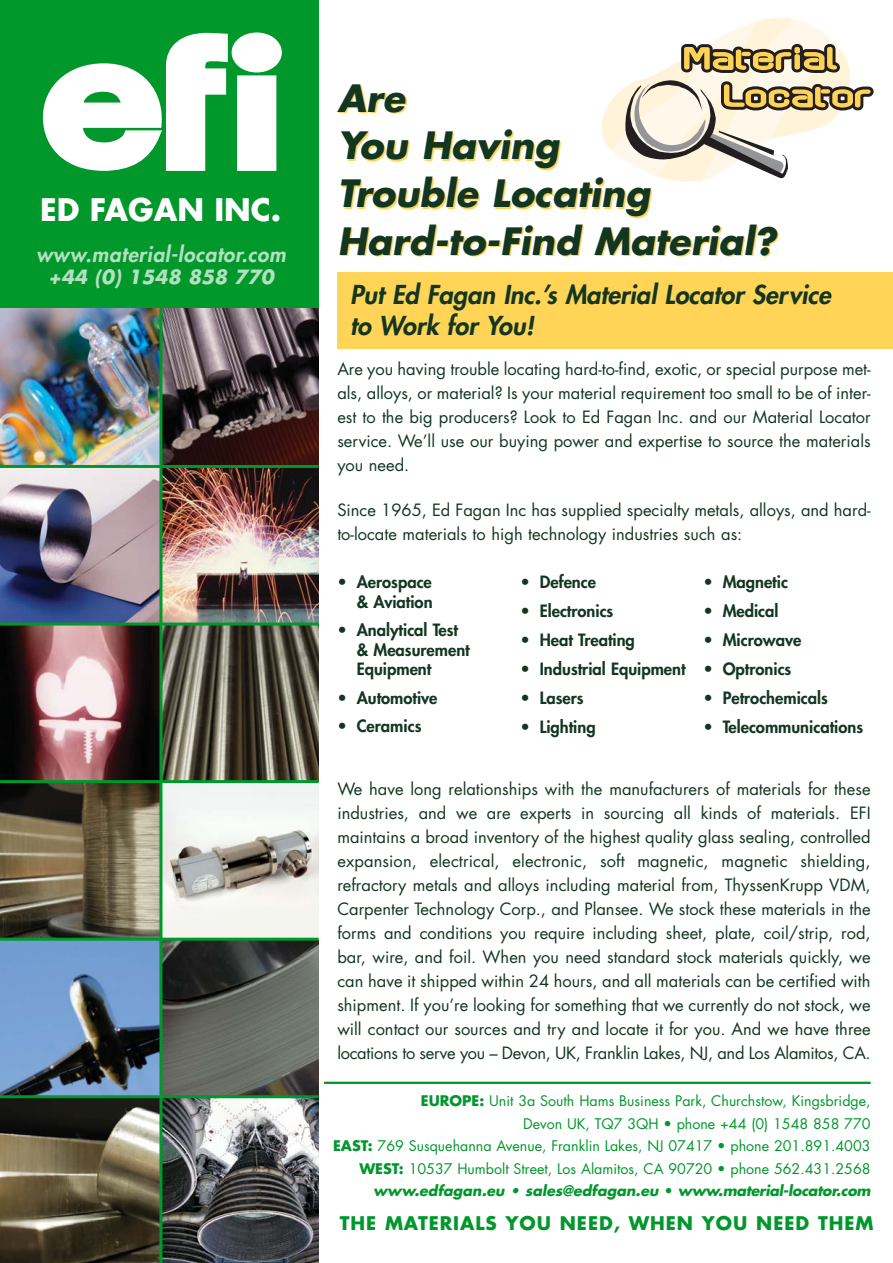
<style>
.page{position:relative;width:893px;height:1263px;background:#fff}
.page>*{position:absolute;margin:0;border:0;box-sizing:border-box;transform-origin:0 0}
.t1{font:italic 700 36.6px/47.7px "Futura";color:#133621}
.t2{font:700 30.3px "Futura";color:#fff}
.t3{font:italic 800 25.35px/31px "Futura";letter-spacing:-.03em;color:#133621}
.t4{font:italic 800 20.7px "Futura";color:#b3e0c0}
.t5{font:italic 700 19.05px "Futura";color:#b3e0c0}
.t6{font:700 18.3px "Futura";letter-spacing:.05em;color:#00972b}
.t7{font:16.5px/24px "Futura";color:#133621;text-align:justify}
.t8{font:800 16.5px/19.8px "Futura";color:#133621;text-align:right}
.t9{font:14.25px/22.5px "Futura";color:#00972b;text-align:right}
.s1{font-weight:700}
.s2{font-weight:700;font-style:italic}
</style>
<div class="page">
<div style="left:337px;top:272px;width:555px;height:77px;background:#ffd457"></div>
<svg style="left:601px;top:18px;width:272px;height:164px"></svg>
<div style="left:0;top:0;width:318px;height:310px;background:#00972b"></div>
<div style="left:237px;top:75px;width:39px;height:96px;border:9px solid #fff"></div>
<div style="left:232px;top:32px;width:50px;height:40px;border:9px solid #fff;border-radius:50%"></div>
<svg style="left:42px;top:32px;width:190px;height:139px"></svg>
<div style="left:242px;top:80px;width:30px;height:86px;background:#fff"></div>
<div style="left:241px;top:79px;width:32px;height:88px;border:2px solid #fff"></div>
<div style="left:236px;top:37px;width:41px;height:31px;background:#fff;border-radius:50%"></div>
<div style="left:235px;top:36px;width:43px;height:33px;border:2px solid #fff;border-radius:50%"></div>
<img style="left:0;top:1098px;width:159px;height:165px">
<svg style="left:162px;top:1098px;width:156px;height:165px;background:#696d6d"></svg>
<svg style="left:0;top:941px;width:159px;height:154px;background:#6380a5"></svg>
<svg style="left:162px;top:941px;width:156px;height:154px;background:#525851"></svg>
<svg style="left:0;top:783px;width:159px;height:155px;background:#6c624c"></svg>
<svg style="left:162px;top:783px;width:156px;height:155px;fill:#f1f4ef"></svg>
<svg style="left:0;top:626px;width:159px;height:154px;background:#76595b"></svg>
<svg style="left:162px;top:626px;width:156px;height:154px;background:#5e5c4d"></svg>
<svg style="left:0;top:468px;width:159px;height:155px;background:#868197"></svg>
<img style="left:162px;top:468px;width:156px;height:155px">
<img style="left:0;top:309px;width:159px;height:156px">
<svg style="left:162px;top:309px;width:156px;height:156px;background:#534546"></svg>
<hr style="left:324px;top:1082px;width:546px;height:2px;background:#00972b">
<hr style="left:159px;top:308px;width:3px;height:955px;background:#00972b">
<hr style="left:0;top:465px;width:318px;height:3px;background:#00972b">
<hr style="left:0;top:623px;width:318px;height:3px;background:#00972b">
<hr style="left:0;top:780px;width:318px;height:3px;background:#00972b">
<hr style="left:0;top:938px;width:318px;height:3px;background:#00972b">
<hr style="left:0;top:1095px;width:318px;height:3px;background:#00972b">
<h2 class="t2" style="left:40px;top:196px;width:242px">ED FAGAN INC.</h2>
<p class="t4" style="left:36px;top:244px;width:255px">www.material-locator.com</p>
<p class="t5" style="left:48px;top:269px;width:231px">+44 (0) 1548 858 770</p>
<h1 class="t1" style="left:337px;top:77px;width:446px">Are<br>You Having<br>Trouble Locating<br>Hard-to-Find Material?</h1>
<h3 class="t3" style="left:350px;top:281px;width:487px">Put Ed Fagan Inc.’s Material Locator Service to Work for You!</h3>
<p class="t7" style="left:337px;top:359px;width:535px">Are you having trouble locating hard-to-find, exotic, or special purpose met&shy;als, alloys, or material? Is your material requirement too small to be of inter&shy;est to the big producers? Look to Ed Fagan Inc. and our Material Locator service. We’ll use our buying power and expertise to source the materials you need.</p>
<p class="t7" style="left:337px;top:499px;width:535px">Since 1965, Ed Fagan Inc has supplied specialty metals, alloys, and hard&shy;to-locate materials to high technology industries such as:</p>
<p class="t8" style="left:337px;top:573px;width:97px">• Aerospace &amp; Aviation</p>
<p class="t8" style="left:357px;top:621px;width:115px;text-align:left;text-indent:-19px">• Analytical Test &amp; Measurement<br>Equipment</p>
<p class="t8" style="left:337px;top:689px;width:102px">• Automotive</p>
<p class="t8" style="left:337px;top:717px;width:86px">• Ceramics</p>
<p class="t8" style="left:520px;top:573px;width:77px">• Defence</p>
<p class="t8" style="left:520px;top:602px;width:94px">• Electronics</p>
<p class="t8" style="left:520px;top:631px;width:116px">• Heat Treating</p>
<p class="t8" style="left:520px;top:660px;width:167px">• Industrial Equipment</p>
<p class="t8" style="left:520px;top:689px;width:65px">• Lasers</p>
<p class="t8" style="left:520px;top:719px;width:77px">• Lighting</p>
<p class="t8" style="left:703px;top:573px;width:86px">• Magnetic</p>
<p class="t8" style="left:703px;top:602px;width:77px">• Medical</p>
<p class="t8" style="left:703px;top:631px;width:99px">• Microwave</p>
<p class="t8" style="left:703px;top:660px;width:89px">• Optronics</p>
<p class="t8" style="left:703px;top:689px;width:126px">• Petrochemicals</p>
<p class="t8" style="left:703px;top:719px;width:161px">• Telecommunications</p>
<p class="t7" style="left:337px;top:779px;width:535px">We have long relationships with the manufacturers of materials for these industries, and we are experts in sourcing all kinds of materials. EFI maintains a broad inventory of the highest quality glass sealing, controlled expansion, electrical, electronic, soft magnetic, magnetic shielding, refractory metals and alloys including material from, ThyssenKrupp VDM, Carpenter Technology Corp., and Plansee. We stock these materials in the forms and conditions you require including sheet, plate, coil/strip, rod, bar, wire, and foil. When you need standard stock materials quickly, we can have it shipped within 24 hours, and all materials can be certified with shipment. If you’re looking for something that we currently do not stock, we will contact our sources and try and locate it for you. And we have three locations to serve you – Devon, UK, Franklin Lakes, NJ, and Los Alamitos, CA.</p>
<p class="t9" style="left:333px;top:1091px;width:541px"><span class="s1">EUROPE:</span> Unit 3a South Hams Business Park, Churchstow, Kingsbridge,<br>Devon UK, TQ7 3QH • phone +44 (0) 1548 858 770<br><span class="s1">EAST:</span> 769 Susquehanna Avenue, Franklin Lakes, NJ 07417 • phone 201.891.4003<br><span class="s1">WEST:</span> 10537 Humbolt Street, Los Alamitos, CA 90720 • phone 562.431.2568 <span class="s2">www.edfagan.eu • sales@edfagan.eu</span> <span class="s1">•</span> <span class="s2">www.material-locator.com</span></p>
<p class="t6" style="left:340px;top:1215px;width:535px">THE MATERIALS YOU NEED, WHEN YOU NEED THEM</p>
</div>
